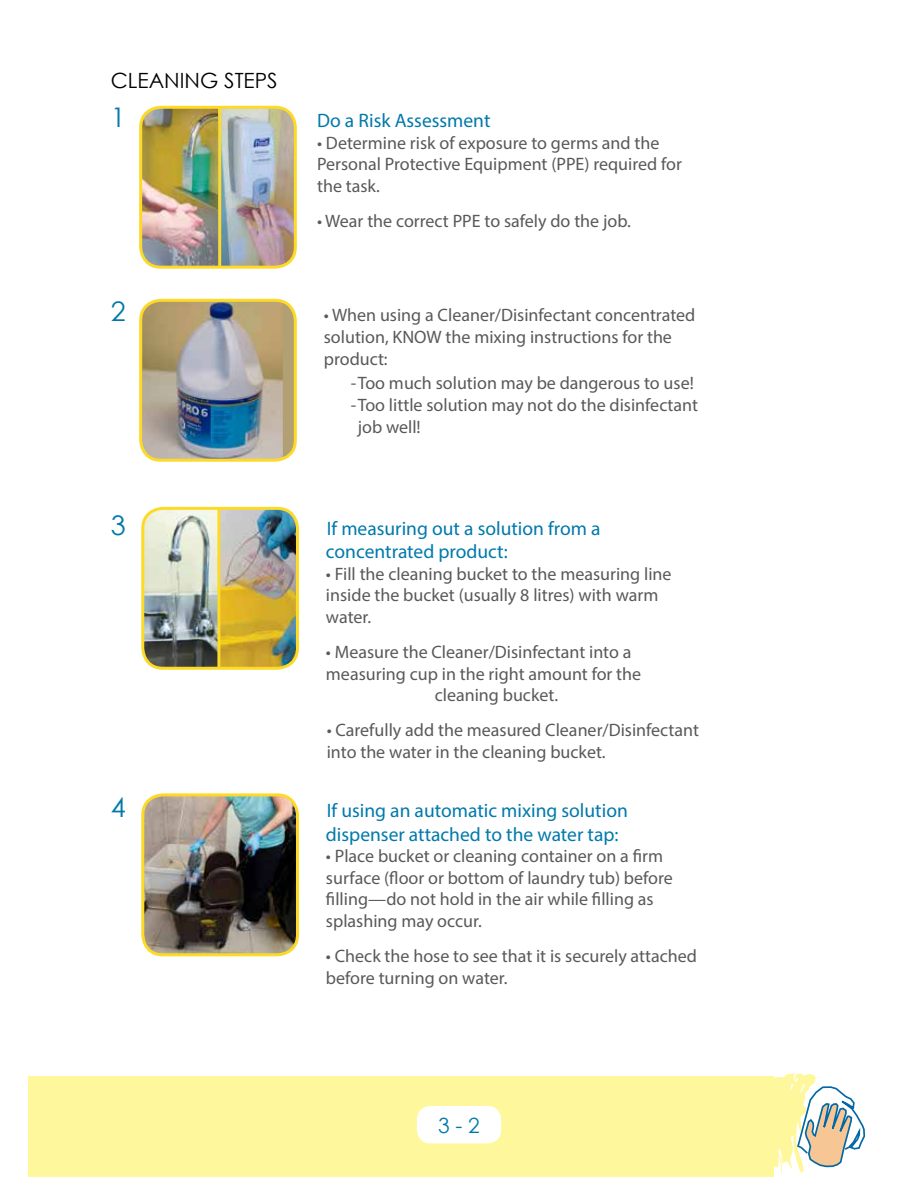
<style>
.page{position:relative;width:918px;height:1188px;background:#fff}
.page>*{position:absolute;margin:0;border:0;box-sizing:border-box;transform-origin:0 0}
.t1{font:27px "Century Gothic";color:#0079aa}
.t2{font:21px "Century Gothic";color:#000}
.t3{font:21px "Century Gothic";color:#0079aa}
.t4{font:19.5px/23.4px "Myriad Pro";color:#0079aa}
.t5{font:18px/21.6px "Myriad Pro";color:#58595b}
</style>
<div class="page">
<div style="left:0;top:1076px;width:774px;height:101px;background:#fff79b"></div>
<svg style="left:774px;top:1073px;width:91px;height:100px"></svg>
<div style="left:417px;top:1106px;width:84px;height:37px;background:#fff;border-radius:14px"></div>
<div style="left:0;top:944px;width:28px;height:244px;background:#fff"></div>
<img style="left:141px;top:107px;width:154px;height:158px">
<hr style="left:218px;top:107px;width:3px;height:160px;background:#fcda27">
<div style="left:139px;top:106px;width:158px;height:163px;border:3px solid #fcda27;border-radius:20px"></div>
<div style="left:141px;top:300px;width:154px;height:160px;background:#b1a074;border-radius:20px"></div>
<img style="left:142px;top:300px;width:141px;height:160px">
<div style="left:139px;top:299px;width:158px;height:163px;border:3px solid #fcda27;border-radius:20px"></div>
<img style="left:143px;top:508px;width:153px;height:158px">
<hr style="left:217px;top:508px;width:3px;height:159px;background:#fcda27">
<div style="left:141px;top:507px;width:158px;height:163px;border:3px solid #fcda27;border-radius:20px"></div>
<img style="left:145px;top:797px;width:152px;height:158px">
<div style="left:141px;top:793px;width:158px;height:163px;border:3px solid #fcda27;border-radius:20px"></div>
<p class="t2" style="left:111px;top:65px;width:169px">CLEANING STEPS</p>
<h1 class="t1" style="left:111px;top:98px;width:16px">1</h1>
<p class="t4" style="left:317px;top:108px;width:175px">Do a Risk Assessment</p>
<p class="t5" style="left:317px;top:131px;width:366px">• Determine risk of exposure to germs and the<br>Personal Protective Equipment (PPE) required for the task.</p>
<p class="t5" style="left:317px;top:210px;width:315px">• Wear the correct PPE to safely do the job.</p>
<h1 class="t1" style="left:111px;top:293px;width:16px">2</h1>
<p class="t5" style="left:324px;top:304px;width:373px">• When using a Cleaner/Disinfectant concentrated solution, KNOW the mixing instructions for the product:</p>
<p class="t5" style="left:351px;top:372px;width:344px">-Too much solution may be dangerous to use!</p>
<p class="t5" style="left:351px;top:394px;width:349px">-Too little solution may not do the disinfectant</p>
<p class="t5" style="left:358px;top:415px;width:65px">job well!</p>
<h1 class="t1" style="left:111px;top:506px;width:16px">3</h1>
<p class="t4" style="left:326px;top:516px;width:276px">If measuring out a solution from a concentrated product:</p>
<p class="t5" style="left:326px;top:562px;width:347px">• Fill the cleaning bucket to the measuring line inside the bucket (usually 8 litres) with warm water.</p>
<p class="t5" style="left:326px;top:641px;width:307px">• Measure the Cleaner/Disinfectant into a</p>
<p class="t5" style="left:326px;top:662px;width:317px">measuring cup in the right amount for the</p>
<p class="t5" style="left:435px;top:684px;width:125px">cleaning bucket.</p>
<p class="t5" style="left:327px;top:719px;width:374px">• Carefully add the measured Cleaner/Disinfectant into the water in the cleaning bucket.</p>
<h1 class="t1" style="left:111px;top:789px;width:16px">4</h1>
<p class="t4" style="left:326px;top:799px;width:303px">If using an automatic mixing solution dispenser attached to the water tap:</p>
<p class="t5" style="left:326px;top:845px;width:348px">• Place bucket or cleaning container on a firm surface (floor or bottom of laundry tub) before filling—do not hold in the air while filling as splashing may occur.</p>
<p class="t5" style="left:326px;top:945px;width:373px">• Check the hose to see that it is securely attached before turning on water.</p>
<p class="t3" style="left:438px;top:1111px;width:43px">3 - 2</p>
</div>
